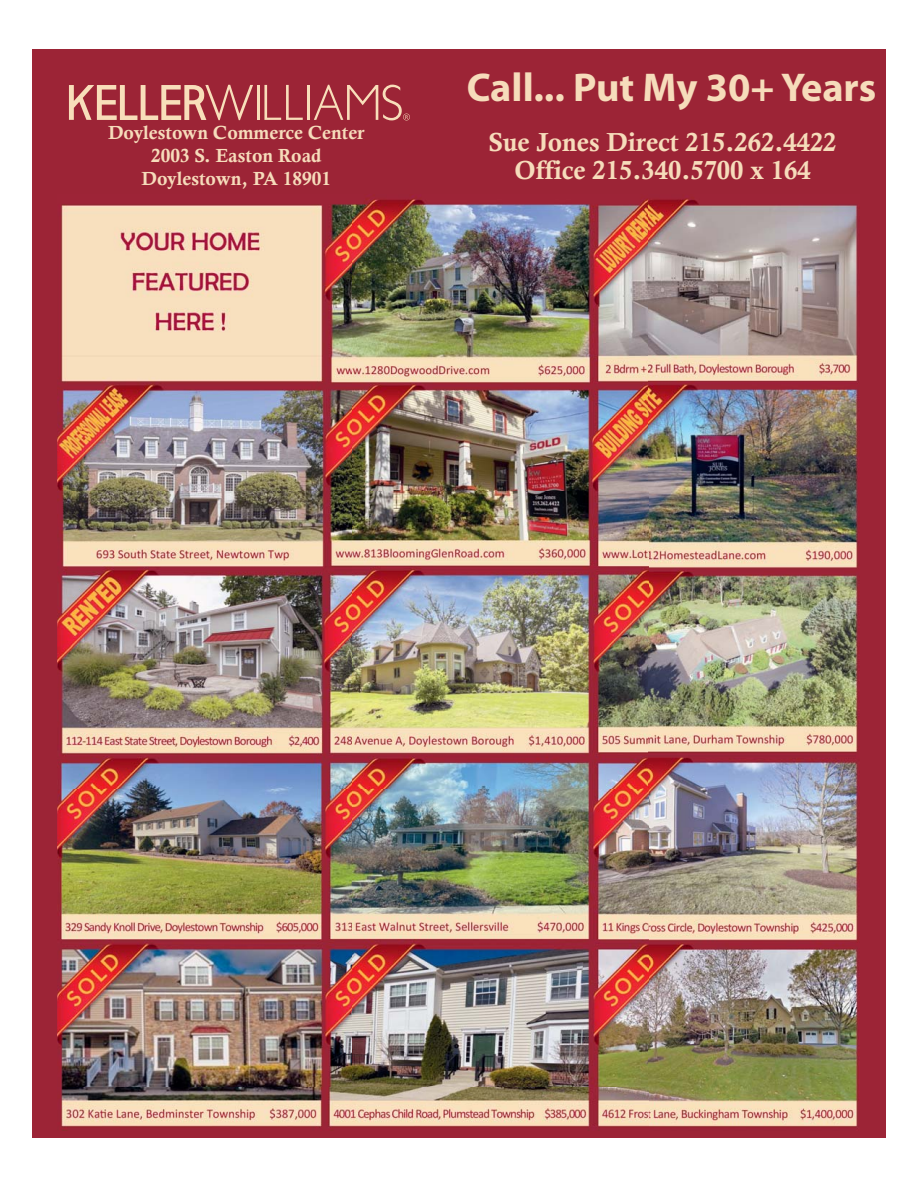
<style>
.page{position:relative;width:918px;height:1188px;background:#fff}
.page>*{position:absolute;margin:0;border:0;box-sizing:border-box;transform-origin:0 0}
.t1{font:700 40.35px "Myriad Pro";color:#f6dcbb}
.t2{font:26.1px/28.5px "Calis MT Bol";color:#f6dcbb;text-align:center}
.t3{font:19.05px/22.8px "Calis MT Bol";color:#f6dcbb;text-align:center}
</style>
<div class="page">
<div style="left:32px;top:50px;width:854px;height:1088px;background:#9c2436"></div>
<svg style="left:264px;top:85px;width:39px;height:35px"></svg>
<hr style="left:307px;top:85px;width:3px;height:35px;background:#f8deba">
<hr style="left:257px;top:85px;width:3px;height:35px;background:#f8deba">
<svg style="left:314px;top:85px;width:96px;height:35px"></svg>
<svg style="left:69px;top:85px;width:184px;height:35px"></svg>
<img style="left:57px;top:196px;width:801px;height:934px">
<p class="t3" style="left:108px;top:124px;width:258px">Doylestown Commerce Center<br>2003 S. Easton Road<br>Doylestown, PA 18901</p>
<h1 class="t1" style="left:467px;top:63px;width:411px">Call... Put My 30+ Years</h1>
<h2 class="t2" style="left:489px;top:131px;width:350px">Sue Jones Direct 215.262.4422<br>Office 215.340.5700 x 164</h2>
</div>
